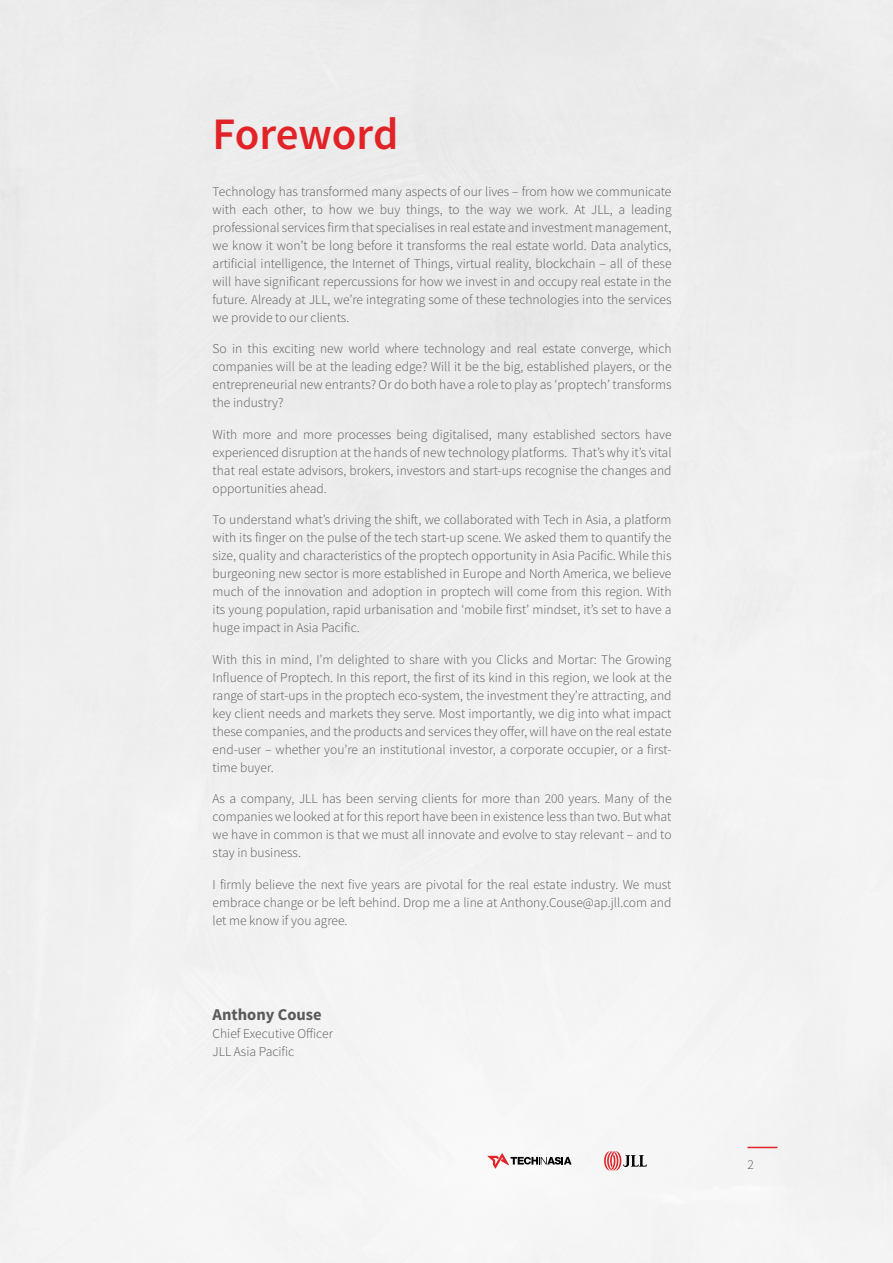
<style>
.page{position:relative;width:893px;height:1263px;background:#fff}
.page>*{position:absolute;margin:0;border:0;box-sizing:border-box;transform-origin:0 0}
.t1{font:600 45px "Source Sans Pro";letter-spacing:-.005em;color:#e12328}
.t2{font:700 16.5px "Source Sans Pro";color:#58595b}
.t3{font:300 13.5px/18px "Source Sans Pro";color:#58595b;text-align:justify}
</style>
<div class="page">
<svg style="left:487px;top:1153px;width:84px;height:15px"></svg>
<svg style="left:604px;top:1151px;width:43px;height:20px"></svg>
<hr style="left:747px;top:1147px;width:30px;height:1px;background:#e12328">
<h1 class="t1" style="left:213px;top:106px;width:187px">Foreword</h1>
<p class="t3" style="left:213px;top:183px;width:460px">Technology has transformed many aspects of our lives – from how we communicate with each other, to how we buy things, to the way we work. At JLL, a leading professional services firm that specialises in real estate and investment management, we know it won’t be long before it transforms the real estate world. Data analytics, artificial intelligence, the Internet of Things, virtual reality, blockchain – all of these will have significant repercussions for how we invest in and occupy real estate in the future. Already at JLL, we’re integrating some of these technologies into the services we provide to our clients.</p>
<p class="t3" style="left:213px;top:340px;width:460px">So in this exciting new world where technology and real estate converge, which companies will be at the leading edge? Will it be the big, established players, or the entrepreneurial new entrants? Or do both have a role to play as ‘proptech’ transforms the industry?</p>
<p class="t3" style="left:213px;top:425px;width:460px">With more and more processes being digitalised, many established sectors have experienced disruption at the hands of new technology platforms. That’s why it’s vital that real estate advisors, brokers, investors and start-ups recognise the changes and opportunities ahead.</p>
<p class="t3" style="left:213px;top:511px;width:460px">To understand what’s driving the shift, we collaborated with Tech in Asia, a platform with its finger on the pulse of the tech start-up scene. We asked them to quantify the size, quality and characteristics of the proptech opportunity in Asia Pacific. While this burgeoning new sector is more established in Europe and North America, we believe much of the innovation and adoption in proptech will come from this region. With its young population, rapid urbanisation and ‘mobile first’ mindset, it’s set to have a huge impact in Asia Pacific.</p>
<p class="t3" style="left:213px;top:650px;width:460px">With this in mind, I’m delighted to share with you Clicks and Mortar: The Growing Influence of Proptech. In this report, the first of its kind in this region, we look at the range of start-ups in the proptech eco-system, the investment they’re attracting, and key client needs and markets they serve. Most importantly, we dig into what impact these companies, and the products and services they offer, will have on the real estate end-user – whether you’re an institutional investor, a corporate occupier, or a first&shy;time buyer.</p>
<p class="t3" style="left:213px;top:790px;width:460px">As a company, JLL has been serving clients for more than 200 years. Many of the companies we looked at for this report have been in existence less than two. But what we have in common is that we must all innovate and evolve to stay relevant – and to stay in business.</p>
<p class="t3" style="left:213px;top:875px;width:460px">I firmly believe the next five years are pivotal for the real estate industry. We must embrace change or be left behind. Drop me a line at Anthony.Couse@ap.jll.com and let me know if you agree.</p>
<p class="t2" style="left:213px;top:1003px;width:111px">Anthony Couse</p>
<p class="t3" style="left:213px;top:1024px;width:122px">Chief Executive Officer<br>JLL Asia Pacific</p>
<p class="t3" style="left:747px;top:1156px;width:8px">2</p>
</div>
